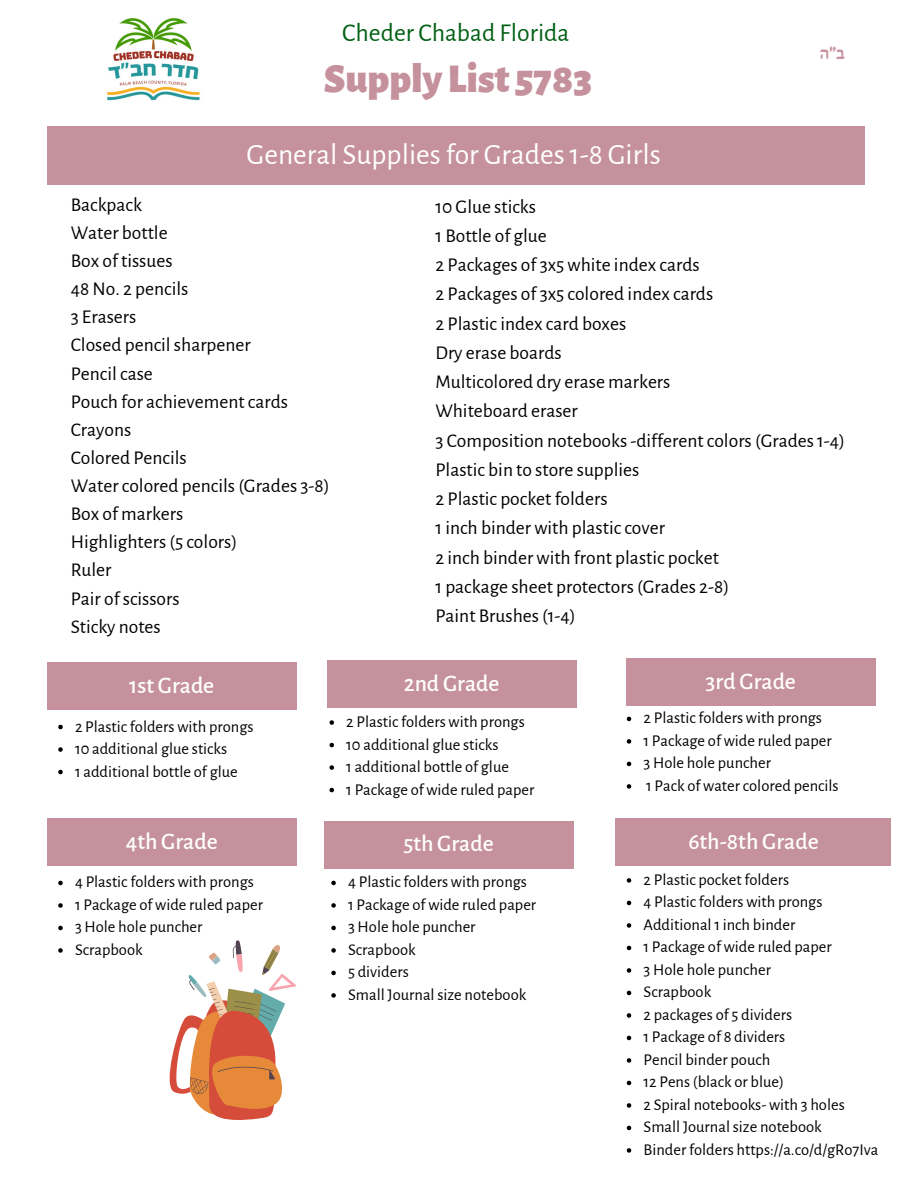
<style>
.page{position:relative;width:918px;height:1188px;background:#fff}
.page>*{position:absolute;margin:0;border:0;box-sizing:border-box;transform-origin:0 0}
.t1{font:900 41.25px "Alegreya Sans";color:#c5919d}
.t2{font:29.7px "Alegreya Sans";color:#fff}
.t3{font:25.65px "Alegreya Sans";color:#006014}
.t4{font:500 23.7px "Alegreya Sans";color:#fff}
.t5{font:19.5px/28.2px "Alegreya Sans";color:#000}
.t6{font:700 18.6px "Fb Campus";color:#c5919d}
.t7{font:16.5px/22.5px "Alegreya Sans";color:#000}
</style>
<div class="page">
<img style="left:107px;top:17px;width:93px;height:84px">
<div style="left:47px;top:127px;width:818px;height:58px;background:#c5919d"></div>
<svg style="left:169px;top:940px;width:127px;height:180px"></svg>
<svg style="left:330px;top:720px;width:4px;height:5px"></svg>
<svg style="left:330px;top:743px;width:4px;height:4px"></svg>
<svg style="left:330px;top:765px;width:4px;height:5px"></svg>
<svg style="left:330px;top:788px;width:4px;height:4px"></svg>
<div style="left:324px;top:821px;width:249px;height:47px;background:#c5919d"></div>
<div style="left:616px;top:819px;width:275px;height:47px;background:#c5919d"></div>
<div style="left:626px;top:658px;width:250px;height:48px;background:#c5919d"></div>
<div style="left:47px;top:819px;width:250px;height:47px;background:#c5919d"></div>
<div style="left:327px;top:661px;width:250px;height:47px;background:#c5919d"></div>
<svg style="left:58px;top:725px;width:5px;height:4px"></svg>
<svg style="left:58px;top:747px;width:5px;height:5px"></svg>
<svg style="left:58px;top:770px;width:5px;height:4px"></svg>
<div style="left:47px;top:663px;width:250px;height:47px;background:#c5919d"></div>
<svg style="left:627px;top:717px;width:4px;height:4px"></svg>
<svg style="left:627px;top:739px;width:4px;height:5px"></svg>
<svg style="left:627px;top:762px;width:4px;height:4px"></svg>
<svg style="left:627px;top:784px;width:4px;height:5px"></svg>
<svg style="left:58px;top:881px;width:5px;height:4px"></svg>
<svg style="left:58px;top:903px;width:5px;height:5px"></svg>
<svg style="left:58px;top:926px;width:5px;height:4px"></svg>
<svg style="left:58px;top:948px;width:5px;height:5px"></svg>
<svg style="left:627px;top:878px;width:4px;height:5px"></svg>
<svg style="left:627px;top:901px;width:4px;height:4px"></svg>
<svg style="left:627px;top:923px;width:4px;height:5px"></svg>
<svg style="left:627px;top:946px;width:4px;height:4px"></svg>
<svg style="left:627px;top:968px;width:4px;height:5px"></svg>
<svg style="left:627px;top:991px;width:4px;height:4px"></svg>
<svg style="left:627px;top:1013px;width:4px;height:5px"></svg>
<svg style="left:627px;top:1036px;width:4px;height:4px"></svg>
<svg style="left:627px;top:1058px;width:4px;height:5px"></svg>
<svg style="left:627px;top:1081px;width:4px;height:4px"></svg>
<svg style="left:627px;top:1103px;width:4px;height:5px"></svg>
<svg style="left:627px;top:1126px;width:4px;height:4px"></svg>
<svg style="left:627px;top:1148px;width:4px;height:5px"></svg>
<svg style="left:331px;top:881px;width:5px;height:4px"></svg>
<svg style="left:331px;top:903px;width:5px;height:5px"></svg>
<svg style="left:331px;top:926px;width:5px;height:4px"></svg>
<svg style="left:331px;top:948px;width:5px;height:5px"></svg>
<svg style="left:331px;top:971px;width:5px;height:4px"></svg>
<svg style="left:331px;top:993px;width:5px;height:5px"></svg>
<h3 class="t3" style="left:342px;top:21px;width:229px">Cheder Chabad Florida</h3>
<h1 class="t1" style="left:324px;top:59px;width:270px">Supply List 5783</h1>
<h2 class="t2" style="left:247px;top:140px;width:416px">General Supplies for Grades 1-8 Girls</h2>
<p class="t6" style="left:820px;top:44px;width:26px">ב״ה</p>
<p class="t5" style="left:71px;top:191px;width:260px">Backpack<br>Water bottle<br>Box of tissues<br>48 No. 2 pencils<br>3 Erasers<br>Closed pencil sharpener<br>Pencil case<br>Pouch for achievement cards<br>Crayons<br>Colored Pencils<br>Water colored pencils (Grades 3-8)<br>Box of markers<br>Highlighters (5 colors)<br>Ruler<br>Pair of scissors<br>Sticky notes</p>
<p class="t5" style="left:435px;top:192px;width:411px;line-height:29.2px">10 Glue sticks<br>1 Bottle of glue<br>2 Packages of 3x5 white index cards<br>2 Packages of 3x5 colored index cards<br>2 Plastic index card boxes<br>Dry erase boards<br>Multicolored dry erase markers<br>Whiteboard eraser<br>3 Composition notebooks -different colors (Grades 1-4)<br>Plastic bin to store supplies<br>2 Plastic pocket folders<br>1 inch binder with plastic cover<br>2 inch binder with front plastic pocket<br>1 package sheet protectors (Grades 2-8)<br>Paint Brushes (1-4)</p>
<h3 class="t4" style="left:129px;top:674px;width:87px">1st Grade</h3>
<p class="t7" style="left:75px;top:715px;width:180px">2 Plastic folders with prongs<br>10 additional glue sticks<br>1 additional bottle of glue</p>
<h3 class="t4" style="left:126px;top:830px;width:93px">4th Grade</h3>
<h3 class="t4" style="left:404px;top:672px;width:97px">2nd Grade</h3>
<h3 class="t4" style="left:706px;top:670px;width:92px">3rd Grade</h3>
<p class="t7" style="left:644px;top:707px;width:197px">2 Plastic folders with prongs<br>1 Package of wide ruled paper<br>3 Hole hole puncher<br>1 Pack ofwater colored pencils</p>
<p class="t7" style="left:346px;top:711px;width:190px">2 Plastic folders with prongs<br>10 additional glue sticks<br>1 additional bottle of glue<br>1 Package of wide ruled paper</p>
<h3 class="t4" style="left:403px;top:832px;width:92px">5th Grade</h3>
<h3 class="t4" style="left:688px;top:830px;width:132px">6th-8th Grade</h3>
<p class="t7" style="left:75px;top:871px;width:190px">4 Plastic folders with prongs<br>1 Package of wide ruled paper<br>3 Hole hole puncher<br>Scrapbook</p>
<p class="t7" style="left:644px;top:869px;width:236px">2 Plastic pocket folders<br>4 Plastic folders with prongs<br>Additional 1 inch binder<br>1 Package of wide ruled paper<br>3 Hole hole puncher<br>Scrapbook<br>2 packages of 5 dividers<br>1 Package of 8 dividers<br>Pencil binder pouch<br>12 Pens (black or blue)<br>2 Spiral notebooks- with 3 holes<br>Small Journal size notebook<br>Binder folders https://a.co/d/gRo7Iva</p>
<p class="t7" style="left:348px;top:871px;width:190px">4 Plastic folders with prongs<br>1 Package of wide ruled paper<br>3 Hole hole puncher<br>Scrapbook<br>5 dividers<br>Small Journal size notebook</p>
</div>
